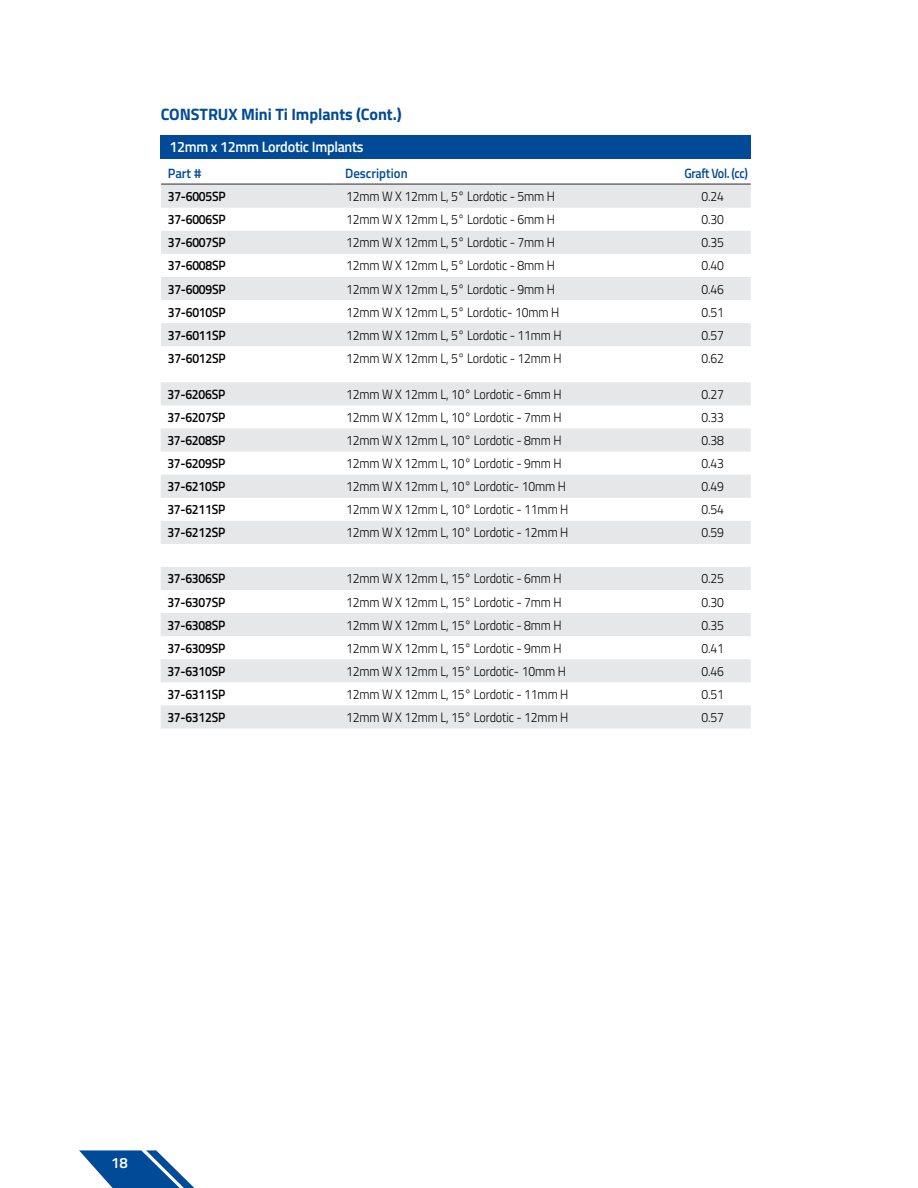
<style>
.page{position:relative;width:918px;height:1188px;background:#fff}
.page>*{position:absolute;margin:0;border:0;box-sizing:border-box;transform-origin:0 0}
.t1{font:700 16.5px "Titillium";letter-spacing:-.005em;color:#004a97}
.t2{font:600 15px "Titillium";letter-spacing:-.02em;color:#fff;scale:.95 1}
.t3{font:600 15px "Titillium";letter-spacing:-.02em;color:#fff}
.t4{font:300 13.5px "Titillium";letter-spacing:-.01em;color:#000;scale:.9 1}
.t5{font:600 13.5px "Titillium";letter-spacing:-.02em;color:#000;scale:.9 1}
.t6{font:600 13.5px "Titillium";letter-spacing:-.03em;color:#004a97;scale:.9 1}
.t7{font:600 13.5px "Titillium";color:#004a97;scale:.95 1}
.t8{font:600 13.5px "Titillium";color:#004a97;scale:.96 1}
</style>
<div class="page">
<svg style="left:79px;top:1150px;width:116px;height:38px"></svg>
<div style="left:161px;top:135px;width:590px;height:24px;background:#004a97"></div>
<svg style="left:161px;top:185px;width:590px;height:161px;fill:#e6e7e8"></svg>
<hr style="left:161px;top:184px;width:173px;height:1px;background:#414042">
<hr style="left:334px;top:184px;width:341px;height:1px;background:#414042">
<hr style="left:675px;top:184px;width:76px;height:1px;background:#414042">
<svg style="left:161px;top:382px;width:590px;height:162px;fill:#e6e7e8"></svg>
<svg style="left:161px;top:567px;width:590px;height:161px;fill:#e6e7e8"></svg>
<p class="t1" style="left:161px;top:102px;width:243px">CONSTRUX Mini Ti Implants (Cont.)</p>
<p class="t2" style="left:169px;top:135px;width:206px">12mm x 12mm Lordotic Implants</p>
<p class="t8" style="left:168px;top:163px;width:36px">Part #</p>
<p class="t7" style="left:345px;top:163px;width:67px">Description</p>
<p class="t6" style="left:684px;top:163px;width:72px">Graft Vol. (cc)</p>
<p class="t5" style="left:168px;top:186px;width:66px">37-6005SP</p>
<p class="t4" style="left:346px;top:187px;width:234px">12mm W X 12mm L, 5° Lordotic - 5mm H</p>
<p class="t4" style="left:702px;top:187px;width:27px">0.24</p>
<p class="t5" style="left:168px;top:209px;width:66px">37-6006SP</p>
<p class="t4" style="left:346px;top:210px;width:234px">12mm W X 12mm L, 5° Lordotic - 6mm H</p>
<p class="t4" style="left:702px;top:210px;width:27px">0.30</p>
<p class="t5" style="left:168px;top:233px;width:66px">37-6007SP</p>
<p class="t4" style="left:346px;top:233px;width:234px">12mm W X 12mm L, 5° Lordotic - 7mm H</p>
<p class="t4" style="left:702px;top:233px;width:27px">0.35</p>
<p class="t5" style="left:168px;top:256px;width:66px">37-6008SP</p>
<p class="t4" style="left:346px;top:256px;width:234px">12mm W X 12mm L, 5° Lordotic - 8mm H</p>
<p class="t4" style="left:702px;top:256px;width:27px">0.40</p>
<p class="t5" style="left:168px;top:279px;width:66px">37-6009SP</p>
<p class="t4" style="left:346px;top:279px;width:234px">12mm W X 12mm L, 5° Lordotic - 9mm H</p>
<p class="t4" style="left:702px;top:279px;width:27px">0.46</p>
<p class="t5" style="left:168px;top:302px;width:66px">37-6010SP</p>
<p class="t4" style="left:346px;top:302px;width:238px">12mm W X 12mm L, 5° Lordotic- 10mm H</p>
<p class="t4" style="left:702px;top:302px;width:27px">0.51</p>
<p class="t5" style="left:168px;top:325px;width:66px">37-6011SP</p>
<p class="t4" style="left:346px;top:325px;width:241px">12mm W X 12mm L, 5° Lordotic - 11mm H</p>
<p class="t4" style="left:702px;top:325px;width:27px">0.57</p>
<p class="t5" style="left:168px;top:348px;width:66px">37-6012SP</p>
<p class="t4" style="left:346px;top:348px;width:241px">12mm W X 12mm L, 5° Lordotic - 12mm H</p>
<p class="t4" style="left:702px;top:348px;width:27px">0.62</p>
<p class="t5" style="left:167px;top:384px;width:66px">37-6206SP</p>
<p class="t4" style="left:346px;top:384px;width:241px">12mm W X 12mm L, 10° Lordotic - 6mm H</p>
<p class="t4" style="left:702px;top:384px;width:27px">0.27</p>
<p class="t5" style="left:167px;top:407px;width:66px">37-6207SP</p>
<p class="t4" style="left:346px;top:407px;width:241px">12mm W X 12mm L, 10° Lordotic - 7mm H</p>
<p class="t4" style="left:702px;top:407px;width:27px">0.33</p>
<p class="t5" style="left:167px;top:430px;width:66px">37-6208SP</p>
<p class="t4" style="left:346px;top:431px;width:241px">12mm W X 12mm L, 10° Lordotic - 8mm H</p>
<p class="t4" style="left:702px;top:431px;width:27px">0.38</p>
<p class="t5" style="left:167px;top:453px;width:66px">37-6209SP</p>
<p class="t4" style="left:346px;top:454px;width:241px">12mm W X 12mm L, 10° Lordotic - 9mm H</p>
<p class="t4" style="left:702px;top:454px;width:27px">0.43</p>
<p class="t5" style="left:167px;top:476px;width:66px">37-6210SP</p>
<p class="t4" style="left:346px;top:477px;width:246px">12mm W X 12mm L, 10° Lordotic- 10mm H</p>
<p class="t4" style="left:702px;top:477px;width:27px">0.49</p>
<p class="t5" style="left:167px;top:499px;width:66px">37-6211SP</p>
<p class="t4" style="left:346px;top:500px;width:248px">12mm W X 12mm L, 10° Lordotic - 11mm H</p>
<p class="t4" style="left:702px;top:500px;width:27px">0.54</p>
<p class="t5" style="left:167px;top:523px;width:66px">37-6212SP</p>
<p class="t4" style="left:346px;top:523px;width:248px">12mm W X 12mm L, 10° Lordotic - 12mm H</p>
<p class="t4" style="left:702px;top:523px;width:27px">0.59</p>
<p class="t5" style="left:167px;top:569px;width:66px">37-6306SP</p>
<p class="t4" style="left:346px;top:569px;width:241px">12mm W X 12mm L, 15° Lordotic - 6mm H</p>
<p class="t4" style="left:702px;top:569px;width:27px">0.25</p>
<p class="t5" style="left:167px;top:592px;width:66px">37-6307SP</p>
<p class="t4" style="left:346px;top:592px;width:241px">12mm W X 12mm L, 15° Lordotic - 7mm H</p>
<p class="t4" style="left:702px;top:592px;width:27px">0.30</p>
<p class="t5" style="left:167px;top:615px;width:66px">37-6308SP</p>
<p class="t4" style="left:346px;top:615px;width:241px">12mm W X 12mm L, 15° Lordotic - 8mm H</p>
<p class="t4" style="left:702px;top:615px;width:27px">0.35</p>
<p class="t5" style="left:167px;top:638px;width:66px">37-6309SP</p>
<p class="t4" style="left:346px;top:638px;width:241px">12mm W X 12mm L, 15° Lordotic - 9mm H</p>
<p class="t4" style="left:702px;top:638px;width:27px">0.41</p>
<p class="t5" style="left:167px;top:661px;width:66px">37-6310SP</p>
<p class="t4" style="left:346px;top:661px;width:246px">12mm W X 12mm L, 15° Lordotic- 10mm H</p>
<p class="t4" style="left:702px;top:661px;width:27px">0.46</p>
<p class="t5" style="left:167px;top:684px;width:66px">37-6311SP</p>
<p class="t4" style="left:346px;top:684px;width:248px">12mm W X 12mm L, 15° Lordotic - 11mm H</p>
<p class="t4" style="left:702px;top:684px;width:27px">0.51</p>
<p class="t5" style="left:167px;top:707px;width:66px">37-6312SP</p>
<p class="t4" style="left:346px;top:707px;width:248px">12mm W X 12mm L, 15° Lordotic - 12mm H</p>
<p class="t4" style="left:702px;top:707px;width:27px">0.57</p>
<p class="t3" style="left:111px;top:1152px;width:18px">18</p>
</div>
